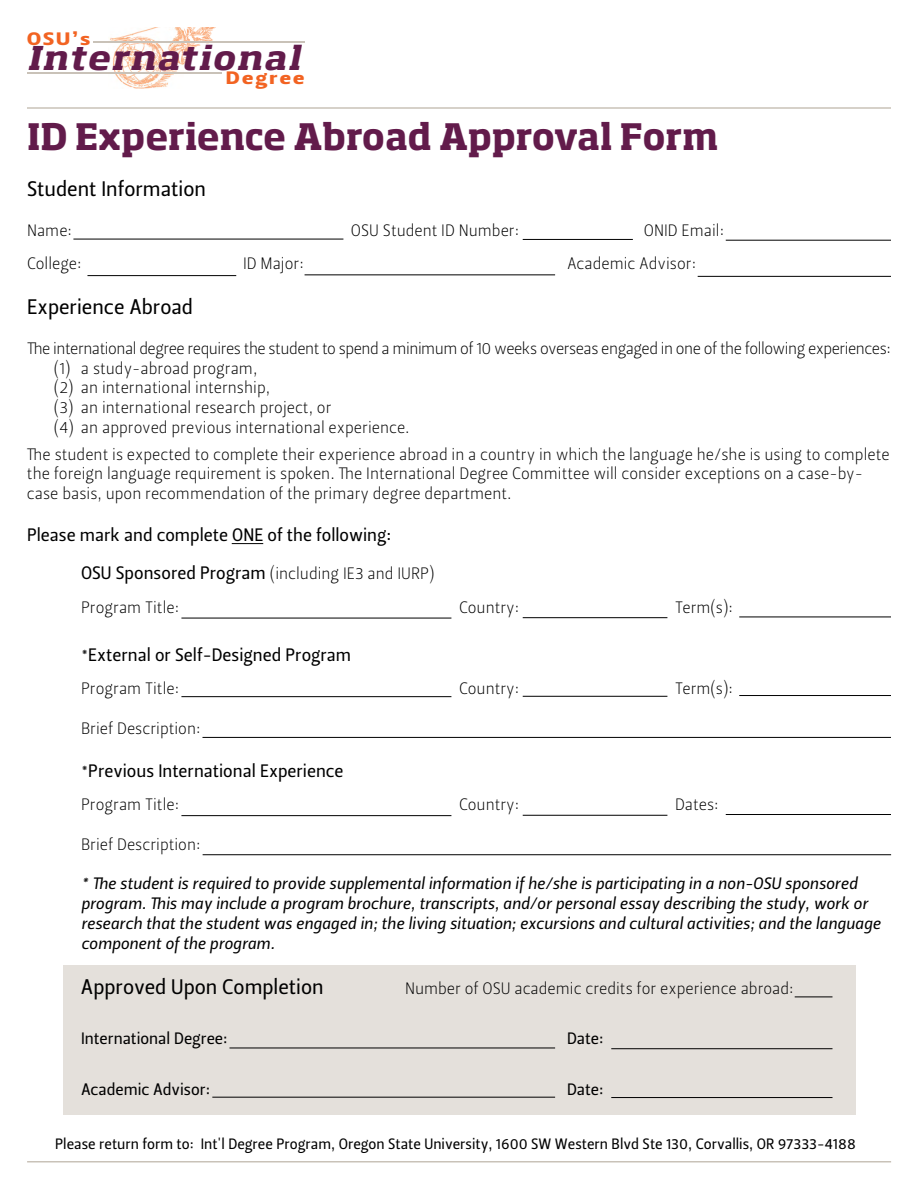
<style>
.page{position:relative;width:918px;height:1188px;background:#fff}
.page>*{position:absolute;margin:0;border:0;box-sizing:border-box;transform-origin:0 0}
.t1{font:700 36px "Soho Std";color:#621b4b}
.t2{font:italic 700 32.4px "Soho Std";letter-spacing:.04em;color:#621b4b;scale:1.11 1}
.t3{font:21px "Leitura Sans Grot 2";color:#000}
.t4{font:18px "Leitura Sans Grot 2";color:#000}
.t5{font:18px "Leitura Sans Grot 4";letter-spacing:.1em;color:#f26322;scale:1.25 1}
.t6{font:16.5px/19.8px "Leitura Sans Grot 1";color:#000}
.t7{font:16.5px/19.8px "Leitura Sans Italic 2";color:#000}
.t8{font:16.5px "Leitura Sans Grot 2";color:#000}
.t9{font:15px "Leitura Sans Grot 2";color:#000}
.s1{font-family:"Leitura Sans Grot 2";font-size:18px}
.s2{font-family:"Leitura Sans Grot 1";font-size:16.5px}
</style>
<div class="page">
<div style="left:63px;top:966px;width:792px;height:149px;background:#e4e0db"></div>
<hr style="left:73px;top:239px;width:270px;height:1px;background:#000">
<hr style="left:27px;top:107px;width:864px;height:2px;background:#c9c2b8">
<hr style="left:27px;top:1161px;width:864px;height:1px;background:#c9c2b8">
<img style="left:109px;top:27px;width:113px;height:62px">
<hr style="left:93px;top:41px;width:212px;height:2px;background:#c9c2b8">
<hr style="left:27px;top:72px;width:194px;height:1px;background:#c9c2b8">
<hr style="left:523px;top:239px;width:110px;height:1px;background:#000">
<hr style="left:87px;top:275px;width:149px;height:1px;background:#000">
<hr style="left:698px;top:276px;width:193px;height:1px;background:#000">
<hr style="left:726px;top:240px;width:165px;height:1px;background:#000">
<hr style="left:305px;top:274px;width:250px;height:1px;background:#000">
<hr style="left:181px;top:618px;width:270px;height:1px;background:#000">
<hr style="left:523px;top:617px;width:144px;height:1px;background:#000">
<hr style="left:739px;top:617px;width:152px;height:1px;background:#000">
<hr style="left:181px;top:696px;width:270px;height:1px;background:#000">
<hr style="left:523px;top:696px;width:144px;height:1px;background:#000">
<hr style="left:739px;top:695px;width:152px;height:1px;background:#000">
<hr style="left:202px;top:737px;width:689px;height:1px;background:#000">
<hr style="left:181px;top:815px;width:270px;height:1px;background:#000">
<hr style="left:523px;top:815px;width:144px;height:1px;background:#000">
<hr style="left:726px;top:814px;width:165px;height:1px;background:#000">
<hr style="left:203px;top:854px;width:688px;height:1px;background:#000">
<hr style="left:230px;top:1048px;width:325px;height:1px;background:#000">
<hr style="left:212px;top:1097px;width:343px;height:1px;background:#000">
<hr style="left:611px;top:1048px;width:221px;height:1px;background:#000">
<hr style="left:611px;top:1097px;width:221px;height:1px;background:#000">
<hr style="left:795px;top:997px;width:37px;height:1px;background:#000">
<hr style="left:232px;top:543px;width:31px;height:1px;background:#000">
<p class="t5" style="left:27px;top:26px;width:52px">OSU’s</p>
<h2 class="t2" style="left:27px;top:37px;width:248px">International</h2>
<p class="t5" style="left:226px;top:65px;width:64px">Degree</p>
<h1 class="t1" style="left:27px;top:113px;width:693px">ID Experience Abroad Approval Form</h1>
<p class="t3" style="left:27px;top:175px;width:181px">Student Information</p>
<p class="t6" style="left:27px;top:221px;width:47px">Name:</p>
<p class="t6" style="left:351px;top:221px;width:170px">OSU Student ID Number:</p>
<p class="t6" style="left:644px;top:221px;width:82px">ONID Email:</p>
<p class="t6" style="left:27px;top:254px;width:56px">College:</p>
<p class="t6" style="left:243px;top:254px;width:62px">ID Major:</p>
<p class="t6" style="left:567px;top:254px;width:131px">Academic Advisor:</p>
<p class="t3" style="left:27px;top:293px;width:168px">Experience Abroad</p>
<p class="t6" style="left:54px;top:339px;width:838px;text-indent:-27px">The international degree requires the student to spend a minimum of 10 weeks overseas engaged in one of the following experiences: (1) a study-abroad program,<br>(2) an international internship,<br>(3) an international research project, or<br>(4) an approved previous international experience.</p>
<p class="t6" style="left:27px;top:444px;width:864px">The student is expected to complete their experience abroad in a country in which the language he/she is using to complete the foreign language requirement is spoken. The International Degree Committee will consider exceptions on a case-by&shy;case basis, upon recommendation of the primary degree department.</p>
<p class="t4" style="left:27px;top:522px;width:366px">Please mark and complete ONE of the following:</p>
<p class="t6" style="left:81px;top:557px;width:355px;line-height:33.3px"><span class="s1">OSU Sponsored Program</span> (including IE3 and IURP)<br>Program Title:</p>
<p class="t6" style="left:459px;top:597px;width:62px">Country:</p>
<p class="t6" style="left:675px;top:597px;width:59px">Term(s):</p>
<p class="t4" style="left:81px;top:642px;width:272px"><span class="s2">*</span>External or Self-Designed Program</p>
<p class="t6" style="left:81px;top:679px;width:100px">Program Title:</p>
<p class="t6" style="left:459px;top:679px;width:62px">Country:</p>
<p class="t6" style="left:675px;top:679px;width:59px">Term(s):</p>
<p class="t6" style="left:81px;top:718px;width:121px">Brief Description:</p>
<p class="t4" style="left:81px;top:758px;width:264px"><span class="s2">*</span>Previous International Experience</p>
<p class="t6" style="left:81px;top:795px;width:100px">Program Title:</p>
<p class="t6" style="left:459px;top:795px;width:62px">Country:</p>
<p class="t6" style="left:675px;top:795px;width:45px">Dates:</p>
<p class="t6" style="left:81px;top:834px;width:121px">Brief Description:</p>
<p class="t7" style="left:81px;top:874px;width:801px">* The student is required to provide supplemental information if he/she is participating in a non-OSU sponsored program. This may include a program brochure, transcripts, and/or personal essay describing the study, work or research that the student was engaged in; the living situation; excursions and cultural activities; and the language component of the program.</p>
<p class="t3" style="left:81px;top:972px;width:244px">Approved Upon Completion</p>
<p class="t6" style="left:405px;top:978px;width:390px">Number of OSU academic credits for experience abroad:</p>
<p class="t8" style="left:81px;top:1027px;width:148px">International Degree:</p>
<p class="t8" style="left:567px;top:1027px;width:38px">Date:</p>
<p class="t8" style="left:81px;top:1079px;width:131px">Academic Advisor:</p>
<p class="t8" style="left:567px;top:1079px;width:38px">Date:</p>
<p class="t9" style="left:55px;top:1133px;width:802px">Please return form to: Int'l Degree Program, Oregon State University, 1600 SW Western Blvd Ste 130, Corvallis, OR 97333-4188</p>
</div>
